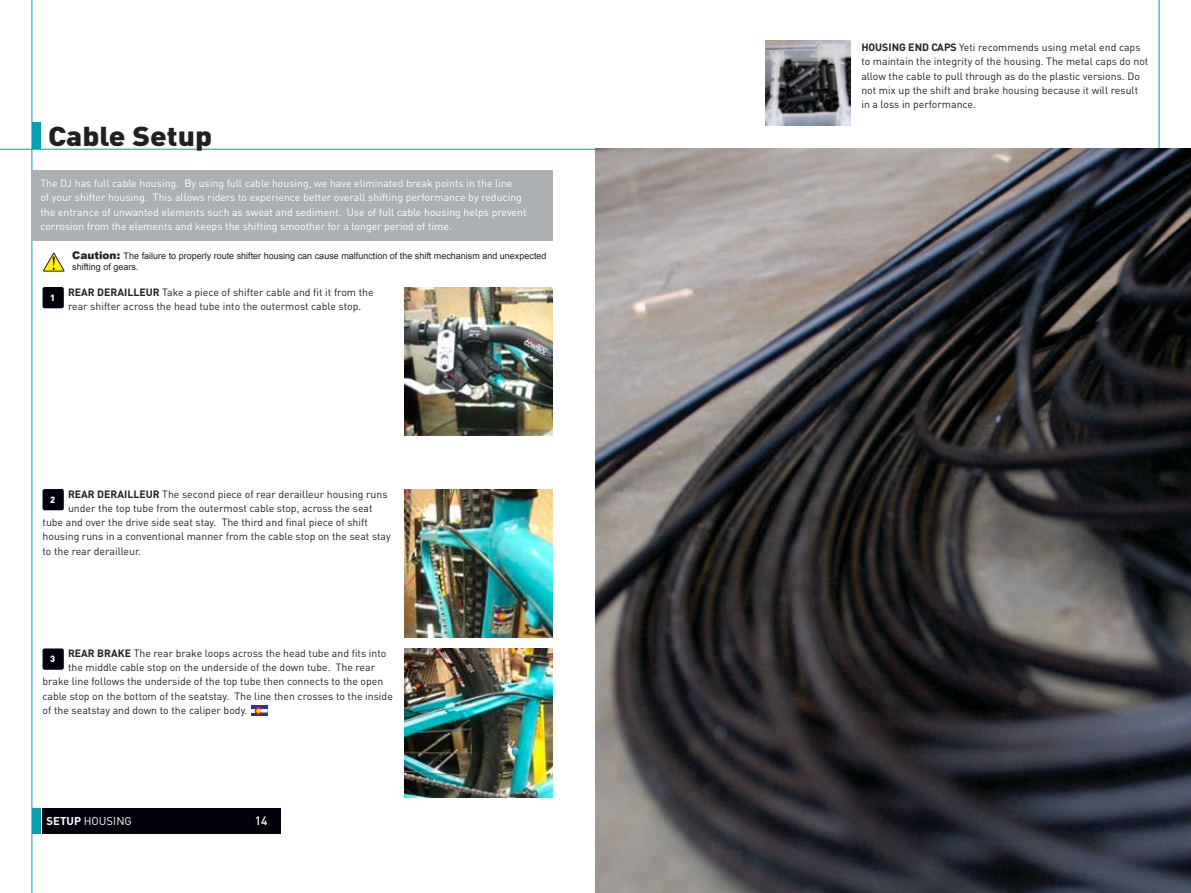
<style>
.page{position:relative;width:1191px;height:893px;background:#fff}
.page>*{position:absolute;margin:0;border:0;box-sizing:border-box;transform-origin:0 0}
.t1{font:900 27px "DIN";color:#231f20;scale:1.11 1}
.t2{font:500 12px "DIN";color:#fff}
.t3{font:11.25px "DIN";color:#fff}
.t4{font:700 11.25px "DIN";color:#fff}
.t5{font:10.5px/14.2px "DIN";color:#231f20}
.t6{font:10.5px/14.2px "DIN";color:#fff}
.t7{font:9px/10.8px "Arial";color:#231f20}
.t8{font:900 9px "DIN";color:#fff}
.s1{font-weight:900;font-size:10.5px}
.s2{font-weight:700}
</style>
<div class="page">
<hr style="left:32px;top:0;width:1px;height:893px;background:#00a1b0">
<hr style="left:0;top:149px;width:595px;height:1px;background:#00a1b0">
<div style="left:32px;top:122px;width:9px;height:27px;background:#00a1b0"></div>
<div style="left:32px;top:808px;width:9px;height:25px;background:#00a1b0"></div>
<div style="left:255px;top:808px;width:25px;height:25px;background:#01020b"></div>
<hr style="left:1158px;top:0;width:1px;height:893px;background:#00a1b0">
<div style="left:32px;top:170px;width:521px;height:71px;background:#adb0b2"></div>
<div style="left:42px;top:808px;width:213px;height:25px;background:#01020b"></div>
<img style="left:404px;top:287px;width:149px;height:149px">
<img style="left:404px;top:648px;width:149px;height:149px">
<img style="left:404px;top:489px;width:148px;height:149px">
<svg style="left:43px;top:253px;width:21px;height:19px"></svg>
<div style="left:251px;top:705px;width:17px;height:11px;background:#2e3092"></div>
<svg style="left:255px;top:707px;width:7px;height:8px"></svg>
<svg style="left:251px;top:709px;width:17px;height:4px"></svg>
<img style="left:765px;top:40px;width:85px;height:85px">
<div style="left:43px;top:287px;width:21px;height:21px;background:#01020b;border-radius:2px"></div>
<div style="left:43px;top:489px;width:21px;height:21px;background:#01020b;border-radius:2px"></div>
<div style="left:43px;top:648px;width:21px;height:22px;background:#01020b;border-radius:2px"></div>
<img style="left:595px;top:149px;width:596px;height:744px">
<h1 class="t1" style="left:48px;top:118px;width:149px">Cable Setup</h1>
<p class="t6" style="left:40px;top:176px;width:487px">The DJ has full cable housing. By using full cable housing, we have eliminated break points in the line<br>of your shifter housing. This allows riders to experience better overall shifting performance by reducing the entrance of unwanted elements such as sweat and sediment. Use of full cable housing helps prevent corrosion from the elements and keeps the shifting smoother for a longer period of time.</p>
<p class="t8" style="left:50px;top:292px;width:7px">1</p>
<p class="t7" style="left:72px;top:251px;width:476px"><span class="s1">Caution:</span> The failure to properly route shifter housing can cause malfunction of the shift mechanism and unexpected shifting of gears.</p>
<p class="t5" style="left:68px;top:284px;width:307px"><span class="s2">REAR DERAILLEUR</span> Take a piece of shifter cable and fit it from the rear shifter across the head tube into the outermost cable stop.</p>
<p class="t5" style="left:68px;top:486px;width:321px"><span class="s2">REAR DERAILLEUR</span> The second piece of rear derailleur housing runs</p>
<p class="t5" style="left:68px;top:501px;width:306px">under the top tube from the outermost cable stop, across the seat</p>
<p class="t5" style="left:43px;top:515px;width:327px">tube and over the drive side seat stay. The third and final piece of shift</p>
<p class="t5" style="left:43px;top:529px;width:350px">housing runs in a conventional manner from the cable stop on the seat stay</p>
<p class="t5" style="left:43px;top:543px;width:100px">to the rear derailleur.</p>
<p class="t8" style="left:50px;top:494px;width:7px">2</p>
<p class="t5" style="left:68px;top:646px;width:320px"><span class="s2">REAR BRAKE</span> The rear brake loops across the head tube and fits into</p>
<p class="t5" style="left:68px;top:660px;width:308px">the middle cable stop on the underside of the down tube. The rear</p>
<p class="t5" style="left:43px;top:674px;width:342px">brake line follows the underside of the top tube then connects to the open</p>
<p class="t5" style="left:43px;top:689px;width:352px">cable stop on the bottom of the seatstay. The line then crosses to the inside</p>
<p class="t5" style="left:43px;top:703px;width:206px">of the seatstay and down to the caliper body.</p>
<p class="t8" style="left:50px;top:653px;width:7px">3</p>
<p class="t4" style="left:47px;top:813px;width:8px">SETU</p>
<p class="t3" style="left:74px;top:814px;width:59px"><span class="s2">P</span> HOUSING</p>
<p class="t2" style="left:255px;top:813px;width:14px">14</p>
<p class="t5" style="left:861px;top:40px;width:288px"><span class="s2">HOUSING END CAPS</span> Yeti recommends using metal end caps to maintain the integrity of the housing. The metal caps do not allow the cable to pull through as do the plastic versions. Do not mix up the shift and brake housing because it will result in a loss in performance.</p>
</div>
